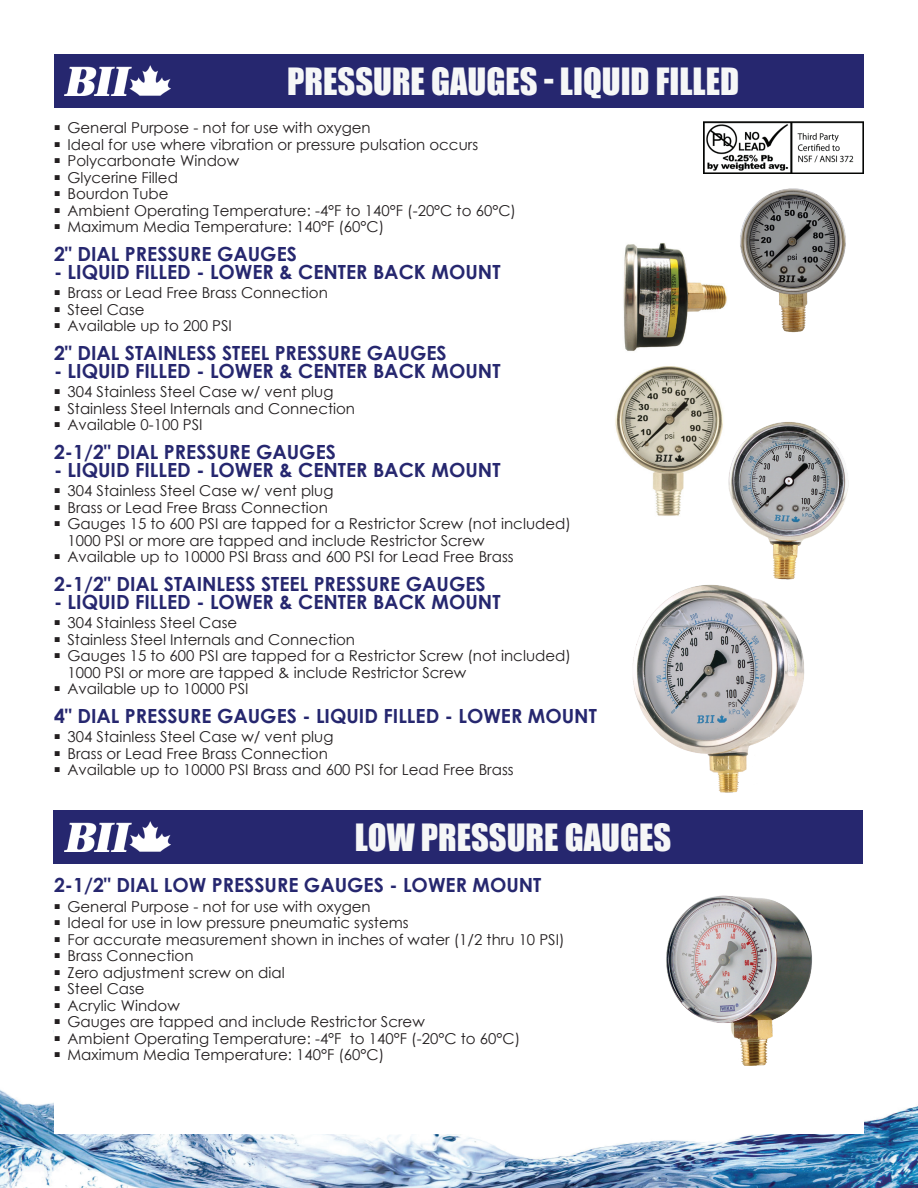
<style>
.page{position:relative;width:918px;height:1188px;background:#fff}
.page>*{position:absolute;margin:0;border:0;box-sizing:border-box;transform-origin:0 0}
.t1{font:34.5px "Impact";color:#f6f7f7}
.t2{font:700 19.5px "Century Gothic";color:#26276f}
.t3{font:15px/16.5px "Century Gothic";color:#231f20}
</style>
<div class="page">
<img style="left:0;top:1030px;width:918px;height:158px">
<div style="left:54px;top:54px;width:810px;height:54px;background:#26276f"></div>
<div style="left:53px;top:810px;width:810px;height:54px;background:#26276f"></div>
<div style="left:54px;top:878px;width:810px;height:256px;background:#fff"></div>
<img style="left:703px;top:122px;width:161px;height:51px">
<img style="left:666px;top:895px;width:146px;height:171px">
<img style="left:633px;top:585px;width:172px;height:208px">
<img style="left:615px;top:366px;width:108px;height:150px">
<img style="left:721px;top:415px;width:128px;height:171px">
<img style="left:623px;top:243px;width:104px;height:108px">
<img style="left:740px;top:188px;width:106px;height:145px">
<img style="left:64px;top:65px;width:106px;height:31px">
<img style="left:64px;top:821px;width:106px;height:31px">
<h1 class="t1" style="left:287px;top:54px;width:453px">PRESSURE GAUGES - LIQUID FILLED</h1>
<p class="t3" style="left:54px;top:119px;width:318px"><sup>■</sup> General Purpose - not for use with oxygen</p>
<p class="t3" style="left:54px;top:136px;width:426px"><sup>■</sup> Ideal for use where vibration or pressure pulsation occurs</p>
<p class="t3" style="left:54px;top:152px;width:187px"><sup>■</sup> Polycarbonate Window</p>
<p class="t3" style="left:54px;top:169px;width:125px"><sup>■</sup> Glycerine Filled</p>
<p class="t3" style="left:54px;top:185px;width:116px"><sup>■</sup> Bourdon Tube</p>
<p class="t3" style="left:54px;top:202px;width:464px"><sup>■</sup> Ambient Operating Temperature: -4°F to 140°F (-20°C to 60°C)</p>
<p class="t3" style="left:54px;top:218px;width:332px"><sup>■</sup> Maximum Media Temperature: 140°F (60°C)</p>
<h2 class="t2" style="left:54px;top:239px;width:244px">2" DIAL PRESSURE GAUGES</h2>
<h2 class="t2" style="left:54px;top:257px;width:448px">- LIQUID FILLED - LOWER &amp; CENTER BACK MOUNT</h2>
<p class="t3" style="left:54px;top:284px;width:275px"><sup>■</sup> Brass or Lead Free Brass Connection</p>
<p class="t3" style="left:54px;top:301px;width:92px"><sup>■</sup> Steel Case</p>
<p class="t3" style="left:54px;top:317px;width:179px"><sup>■</sup> Available up to 200 PSI</p>
<h2 class="t2" style="left:54px;top:338px;width:394px">2" DIAL STAINLESS STEEL PRESSURE GAUGES</h2>
<h2 class="t2" style="left:54px;top:356px;width:448px">- LIQUID FILLED - LOWER &amp; CENTER BACK MOUNT</h2>
<p class="t3" style="left:54px;top:383px;width:281px"><sup>■</sup> 304 Stainless Steel Case w/ vent plug</p>
<p class="t3" style="left:54px;top:400px;width:303px"><sup>■</sup> Stainless Steel Internals and Connection</p>
<p class="t3" style="left:54px;top:416px;width:150px"><sup>■</sup> Available 0-100 PSI</p>
<h2 class="t2" style="left:54px;top:437px;width:283px">2-1/2" DIAL PRESSURE GAUGES</h2>
<h2 class="t2" style="left:54px;top:455px;width:448px">- LIQUID FILLED - LOWER &amp; CENTER BACK MOUNT</h2>
<p class="t3" style="left:54px;top:482px;width:281px"><sup>■</sup> 304 Stainless Steel Case w/ vent plug</p>
<p class="t3" style="left:54px;top:499px;width:275px"><sup>■</sup> Brass or Lead Free Brass Connection</p>
<p class="t3" style="left:68px;top:515px;width:505px;text-indent:-14px"><sup>■</sup> Gauges 15 to 600 PSI are tapped for a Restrictor Screw (not included)<br>1000 PSI or more are tapped and include Restrictor Screw</p>
<p class="t3" style="left:54px;top:548px;width:461px"><sup>■</sup> Available up to 10000 PSI Brass and 600 PSI for Lead Free Brass</p>
<h2 class="t2" style="left:54px;top:569px;width:433px">2-1/2" DIAL STAINLESS STEEL PRESSURE GAUGES</h2>
<h2 class="t2" style="left:54px;top:587px;width:448px">- LIQUID FILLED - LOWER &amp; CENTER BACK MOUNT</h2>
<p class="t3" style="left:54px;top:614px;width:185px"><sup>■</sup> 304 Stainless Steel Case</p>
<p class="t3" style="left:54px;top:631px;width:303px"><sup>■</sup> Stainless Steel Internals and Connection</p>
<p class="t3" style="left:68px;top:647px;width:505px;text-indent:-14px"><sup>■</sup> Gauges 15 to 600 PSI are tapped for a Restrictor Screw (not included)<br>1000 PSI or more are tapped &amp; include Restrictor Screw</p>
<p class="t3" style="left:54px;top:680px;width:196px"><sup>■</sup> Available up to 10000 PSI</p>
<h2 class="t2" style="left:54px;top:701px;width:544px">4" DIAL PRESSURE GAUGES - LIQUID FILLED - LOWER MOUNT</h2>
<p class="t3" style="left:54px;top:728px;width:281px"><sup>■</sup> 304 Stainless Steel Case w/ vent plug</p>
<p class="t3" style="left:54px;top:745px;width:275px"><sup>■</sup> Brass or Lead Free Brass Connection</p>
<p class="t3" style="left:54px;top:761px;width:461px"><sup>■</sup> Available up to 10000 PSI Brass and 600 PSI for Lead Free Brass</p>
<h1 class="t1" style="left:355px;top:810px;width:318px">LOW PRESSURE GAUGES</h1>
<h2 class="t2" style="left:54px;top:870px;width:489px">2-1/2" DIAL LOW PRESSURE GAUGES - LOWER MOUNT</h2>
<p class="t3" style="left:54px;top:898px;width:318px"><sup>■</sup> General Purpose - not for use with oxygen</p>
<p class="t3" style="left:54px;top:914px;width:356px"><sup>■</sup> Ideal for use in low pressure pneumatic systems</p>
<p class="t3" style="left:54px;top:931px;width:512px"><sup>■</sup> For accurate measurement shown in inches of water (1/2 thru 10 PSI)</p>
<p class="t3" style="left:54px;top:947px;width:141px"><sup>■</sup> Brass Connection</p>
<p class="t3" style="left:54px;top:964px;width:232px"><sup>■</sup> Zero adjustment screw on dial</p>
<p class="t3" style="left:54px;top:980px;width:92px"><sup>■</sup> Steel Case</p>
<p class="t3" style="left:54px;top:997px;width:127px"><sup>■</sup> Acrylic Window</p>
<p class="t3" style="left:54px;top:1013px;width:372px"><sup>■</sup> Gauges are tapped and include Restrictor Screw</p>
<p class="t3" style="left:54px;top:1030px;width:468px"><sup>■</sup> Ambient Operating Temperature: -4°F to 140°F (-20°C to 60°C)</p>
<p class="t3" style="left:54px;top:1046px;width:332px"><sup>■</sup> Maximum Media Temperature: 140°F (60°C)</p>
</div>
